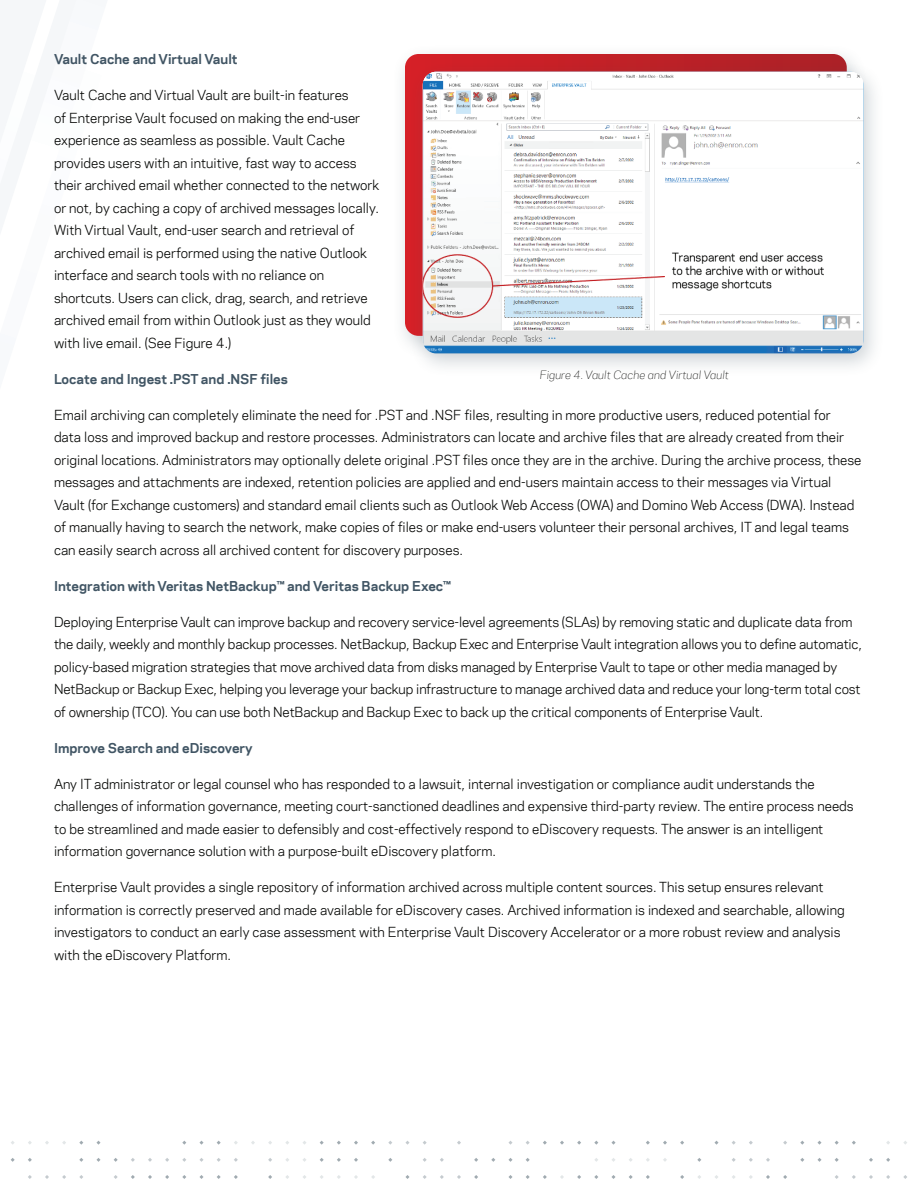
<style>
.page{position:relative;width:918px;height:1188px;background:#fff}
.page>*{position:absolute;margin:0;border:0;box-sizing:border-box;transform-origin:0 0}
.t1{font:12.75px/22.5px "Polaris";color:#040503}
.t2{font:700 12.75px "Polaris";color:#415564}
.t3{font:italic 300 10.5px "Polaris";color:#040503}
</style>
<div class="page">
<svg style="left:783px;top:1175px;width:4px;height:4px"></svg>
<svg style="left:766px;top:1158px;width:4px;height:4px"></svg>
<svg style="left:766px;top:1175px;width:4px;height:4px"></svg>
<svg style="left:749px;top:1158px;width:4px;height:4px"></svg>
<svg style="left:714px;top:1141px;width:5px;height:4px"></svg>
<svg style="left:697px;top:1158px;width:4px;height:4px"></svg>
<svg style="left:680px;top:1141px;width:4px;height:4px"></svg>
<svg style="left:680px;top:1175px;width:4px;height:4px"></svg>
<svg style="left:663px;top:1141px;width:4px;height:4px"></svg>
<svg style="left:646px;top:1141px;width:4px;height:4px"></svg>
<svg style="left:646px;top:1175px;width:4px;height:4px"></svg>
<svg style="left:629px;top:1175px;width:4px;height:4px"></svg>
<svg style="left:611px;top:1141px;width:5px;height:4px"></svg>
<svg style="left:611px;top:1175px;width:5px;height:4px"></svg>
<svg style="left:594px;top:1175px;width:4px;height:4px"></svg>
<svg style="left:577px;top:1141px;width:4px;height:4px"></svg>
<svg style="left:577px;top:1175px;width:4px;height:4px"></svg>
<svg style="left:560px;top:1141px;width:4px;height:4px"></svg>
<svg style="left:560px;top:1175px;width:4px;height:4px"></svg>
<svg style="left:543px;top:1141px;width:4px;height:4px"></svg>
<svg style="left:543px;top:1175px;width:4px;height:4px"></svg>
<svg style="left:526px;top:1158px;width:4px;height:4px"></svg>
<svg style="left:526px;top:1175px;width:4px;height:4px"></svg>
<svg style="left:508px;top:1141px;width:5px;height:4px"></svg>
<svg style="left:508px;top:1158px;width:5px;height:4px"></svg>
<svg style="left:508px;top:1175px;width:5px;height:4px"></svg>
<svg style="left:491px;top:1158px;width:4px;height:4px"></svg>
<svg style="left:474px;top:1158px;width:4px;height:4px"></svg>
<svg style="left:474px;top:1175px;width:4px;height:4px"></svg>
<svg style="left:457px;top:1141px;width:4px;height:4px"></svg>
<svg style="left:457px;top:1175px;width:4px;height:4px"></svg>
<svg style="left:440px;top:1158px;width:4px;height:4px"></svg>
<svg style="left:440px;top:1175px;width:4px;height:4px"></svg>
<svg style="left:423px;top:1175px;width:4px;height:4px"></svg>
<svg style="left:405px;top:1141px;width:5px;height:4px"></svg>
<svg style="left:405px;top:1175px;width:5px;height:4px"></svg>
<svg style="left:388px;top:1158px;width:4px;height:4px"></svg>
<svg style="left:371px;top:1141px;width:4px;height:4px"></svg>
<svg style="left:354px;top:1141px;width:4px;height:4px"></svg>
<svg style="left:354px;top:1158px;width:4px;height:4px"></svg>
<svg style="left:354px;top:1175px;width:4px;height:4px"></svg>
<svg style="left:337px;top:1141px;width:4px;height:4px"></svg>
<svg style="left:337px;top:1158px;width:4px;height:4px"></svg>
<svg style="left:320px;top:1158px;width:4px;height:4px"></svg>
<svg style="left:268px;top:1158px;width:4px;height:4px"></svg>
<svg style="left:268px;top:1175px;width:4px;height:4px"></svg>
<svg style="left:234px;top:1158px;width:4px;height:4px"></svg>
<svg style="left:234px;top:1175px;width:4px;height:4px"></svg>
<svg style="left:217px;top:1175px;width:4px;height:4px"></svg>
<svg style="left:199px;top:1141px;width:5px;height:4px"></svg>
<svg style="left:199px;top:1158px;width:5px;height:4px"></svg>
<svg style="left:199px;top:1175px;width:5px;height:4px"></svg>
<svg style="left:182px;top:1175px;width:4px;height:4px"></svg>
<svg style="left:165px;top:1158px;width:4px;height:4px"></svg>
<svg style="left:165px;top:1175px;width:4px;height:4px"></svg>
<svg style="left:148px;top:1158px;width:4px;height:4px"></svg>
<svg style="left:148px;top:1175px;width:4px;height:4px"></svg>
<svg style="left:131px;top:1158px;width:4px;height:4px"></svg>
<svg style="left:131px;top:1175px;width:4px;height:4px"></svg>
<svg style="left:114px;top:1158px;width:4px;height:4px"></svg>
<svg style="left:114px;top:1175px;width:4px;height:4px"></svg>
<svg style="left:96px;top:1141px;width:5px;height:4px"></svg>
<svg style="left:96px;top:1158px;width:5px;height:4px"></svg>
<svg style="left:79px;top:1158px;width:4px;height:4px"></svg>
<svg style="left:79px;top:1175px;width:4px;height:4px"></svg>
<svg style="left:62px;top:1175px;width:4px;height:4px"></svg>
<svg style="left:45px;top:1175px;width:4px;height:4px"></svg>
<svg style="left:28px;top:1158px;width:4px;height:4px"></svg>
<svg style="left:28px;top:1175px;width:4px;height:4px"></svg>
<svg style="left:11px;top:1158px;width:4px;height:4px"></svg>
<svg style="left:903px;top:1175px;width:4px;height:4px"></svg>
<svg style="left:886px;top:1158px;width:4px;height:4px"></svg>
<svg style="left:886px;top:1175px;width:4px;height:4px"></svg>
<svg style="left:869px;top:1158px;width:4px;height:4px"></svg>
<svg style="left:869px;top:1175px;width:4px;height:4px"></svg>
<svg style="left:852px;top:1141px;width:4px;height:4px"></svg>
<svg style="left:852px;top:1175px;width:4px;height:4px"></svg>
<svg style="left:835px;top:1158px;width:4px;height:4px"></svg>
<svg style="left:835px;top:1175px;width:4px;height:4px"></svg>
<svg style="left:817px;top:1141px;width:5px;height:4px"></svg>
<svg style="left:817px;top:1158px;width:5px;height:4px"></svg>
<svg style="left:800px;top:1158px;width:4px;height:4px"></svg>
<div style="left:392px;top:43px;width:476px;height:317px;background:#fbfbfb"></div>
<svg style="left:405px;top:54px;width:441px;height:282px;background:#c7252b"></svg>
<div style="left:409px;top:61px;width:476px;height:317px;background:#415564;opacity:.25"></div>
<img style="left:423px;top:72px;width:441px;height:281px">
<p class="t2" style="left:54px;top:50px;width:185px">Vault Cache and Virtual Vault</p>
<p class="t1" style="left:54px;top:83px;width:327px">Vault Cache and Virtual Vault are built-in features<br>of Enterprise Vault focused on making the end-user experience as seamless as possible. Vault Cache provides users with an intuitive, fast way to access their archived email whether connected to the network or not, by caching a copy of archived messages locally.<br>With Virtual Vault, end-user search and retrieval of archived email is performed using the native Outlook interface and search tools with no reliance on shortcuts. Users can click, drag, search, and retrieve archived email from within Outlook just as they would with live email. (See Figure 4.)</p>
<p class="t2" style="left:54px;top:369px;width:235px">Locate and Ingest .PST and .NSF files</p>
<p class="t1" style="left:54px;top:403px;width:809px">Email archiving can completely eliminate the need for .PST and .NSF files, resulting in more productive users, reduced potential for<br>data loss and improved backup and restore processes. Administrators can locate and archive files that are already created from their original locations. Administrators may optionally delete original .PST files once they are in the archive. During the archive process, these messages and attachments are indexed, retention policies are applied and end-users maintain access to their messages via Virtual Vault (for Exchange customers) and standard email clients such as Outlook Web Access (OWA) and Domino Web Access (DWA). Instead of manually having to search the network, make copies of files or make end-users volunteer their personal archives, IT and legal teams can easily search across all archived content for discovery purposes.</p>
<p class="t2" style="left:54px;top:576px;width:398px">Integration with Veritas NetBackup™ and Veritas Backup Exec™</p>
<p class="t1" style="left:54px;top:610px;width:810px">Deploying Enterprise Vault can improve backup and recovery service-level agreements (SLAs) by removing static and duplicate data from the daily, weekly and monthly backup processes. NetBackup, Backup Exec and Enterprise Vault integration allows you to define automatic, policy-based migration strategies that move archived data from disks managed by Enterprise Vault to tape or other media managed by NetBackup or Backup Exec, helping you leverage your backup infrastructure to manage archived data and reduce your long-term total cost of ownership (TCO). You can use both NetBackup and Backup Exec to back up the critical components of Enterprise Vault.</p>
<p class="t2" style="left:54px;top:738px;width:200px">Improve Search and eDiscovery</p>
<p class="t1" style="left:54px;top:772px;width:801px">Any IT administrator or legal counsel who has responded to a lawsuit, internal investigation or compliance audit understands the challenges of information governance, meeting court-sanctioned deadlines and expensive third-party review. The entire process needs to be streamlined and made easier to defensibly and cost-effectively respond to eDiscovery requests. The answer is an intelligent information governance solution with a purpose-built eDiscovery platform.</p>
<p class="t1" style="left:54px;top:875px;width:792px">Enterprise Vault provides a single repository of information archived across multiple content sources. This setup ensures relevant information is correctly preserved and made available for eDiscovery cases. Archived information is indexed and searchable, allowing investigators to conduct an early case assessment with Enterprise Vault Discovery Accelerator or a more robust review and analysis with the eDiscovery Platform.</p>
<p class="t3" style="left:540px;top:367px;width:191px">Figure 4. Vault Cache and Virtual Vault</p>
</div>
